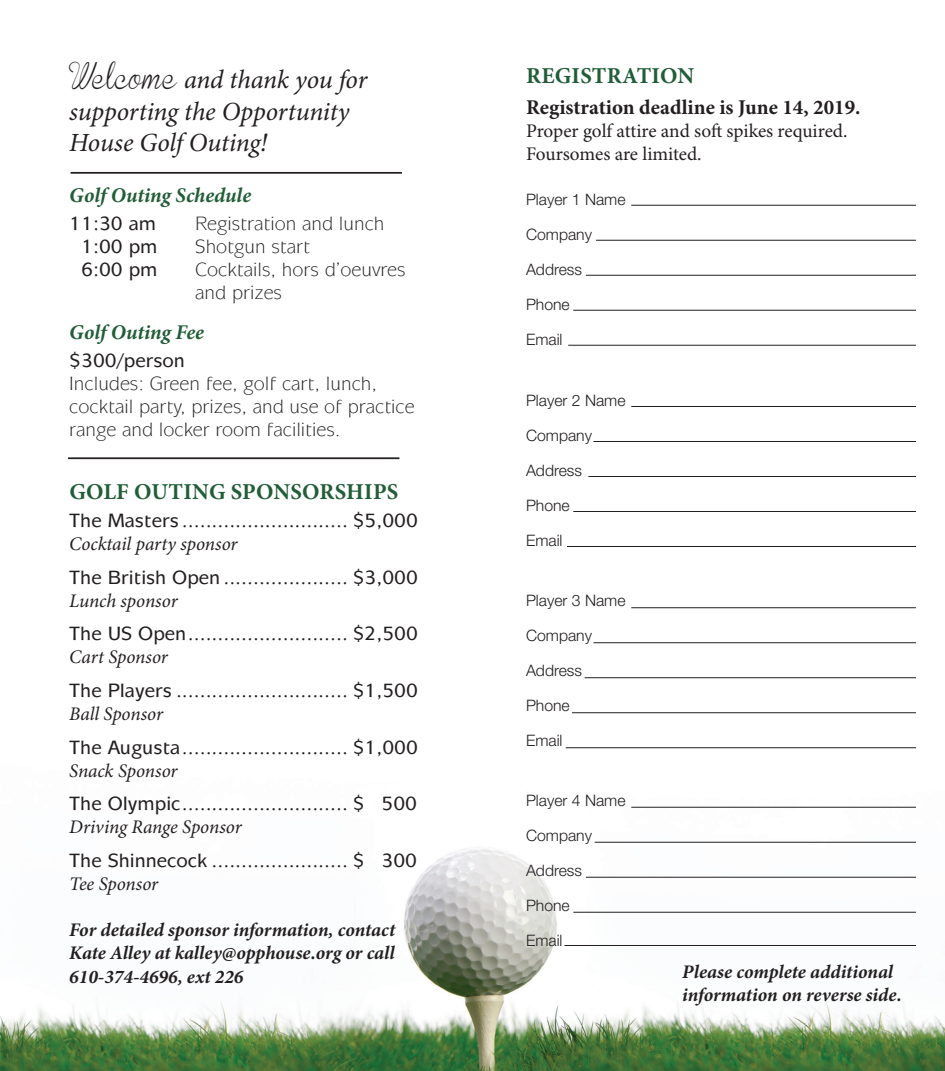
<style>
.page{position:relative;width:945px;height:1071px;background:#fff}
.page>*{position:absolute;margin:0;border:0;box-sizing:border-box;transform-origin:0 0}
.t1{font:italic 26.25px/31.5px "Minion Pro";letter-spacing:-.01em;color:#231f20}
.t2{font:700 22.75px "Minion Pro";letter-spacing:.01em;color:#215d37}
.t3{font:700 21px "Minion Pro";color:#231f20}
.t4{font:italic 700 21px "Minion Pro";letter-spacing:-.005em;color:#215d37}
.t5{font:500 19.25px "Mixage IT Cby BT";color:#231f20}
.t6{font:19.25px/23.1px "Mixage IT Cby BT";color:#231f20}
.t7{font:italic 700 19.25px/23.1px "Minion Pro";color:#231f20;text-align:justify}
.t8{font:italic 19.25px "Minion Pro";letter-spacing:-.005em;color:#231f20}
.t9{font:19.25px/23.1px "Minion Pro";letter-spacing:-.005em;color:#231f20}
.t10{font:300 15.75px "Helvetica Neue";color:#231f20}
.s1{font-family:"Brannboll Smal";font-style:normal}
</style>
<div class="page">
<img style="left:0;top:608px;width:945px;height:463px">
<hr style="left:631px;top:205px;width:285px;height:1px;background:#231f20">
<hr style="left:596px;top:240px;width:320px;height:1px;background:#231f20">
<hr style="left:586px;top:275px;width:330px;height:1px;background:#231f20">
<hr style="left:573px;top:310px;width:343px;height:1px;background:#231f20">
<hr style="left:568px;top:345px;width:348px;height:1px;background:#231f20">
<hr style="left:631px;top:406px;width:285px;height:1px;background:#231f20">
<hr style="left:593px;top:441px;width:323px;height:1px;background:#231f20">
<hr style="left:588px;top:476px;width:328px;height:1px;background:#231f20">
<hr style="left:573px;top:511px;width:343px;height:1px;background:#231f20">
<hr style="left:567px;top:546px;width:349px;height:1px;background:#231f20">
<hr style="left:631px;top:607px;width:285px;height:1px;background:#231f20">
<hr style="left:593px;top:642px;width:323px;height:1px;background:#231f20">
<hr style="left:585px;top:677px;width:331px;height:1px;background:#231f20">
<hr style="left:572px;top:712px;width:344px;height:1px;background:#231f20">
<hr style="left:566px;top:747px;width:350px;height:1px;background:#231f20">
<hr style="left:631px;top:807px;width:285px;height:1px;background:#231f20">
<hr style="left:595px;top:842px;width:321px;height:1px;background:#231f20">
<hr style="left:586px;top:877px;width:330px;height:1px;background:#231f20">
<hr style="left:573px;top:912px;width:343px;height:1px;background:#231f20">
<hr style="left:564px;top:945px;width:352px;height:1px;background:#231f20">
<hr style="left:71px;top:172px;width:331px;height:2px;background:#231f20">
<hr style="left:68px;top:457px;width:331px;height:2px;background:#231f20">
<h1 class="t1" style="left:69px;top:65px;width:300px"><span class="s1">Welcome</span> and thank you for supporting the Opportunity<br>House Golf Outing!</h1>
<p class="t4" style="left:69px;top:182px;width:183px">Golf Outing Schedule</p>
<p class="t5" style="left:69px;top:212px;width:88px">11:30 am</p>
<p class="t6" style="left:195px;top:212px;width:191px">Registration and lunch</p>
<p class="t5" style="left:81px;top:235px;width:78px">1:00 pm</p>
<p class="t6" style="left:195px;top:235px;width:116px">Shotgun start</p>
<p class="t5" style="left:81px;top:258px;width:78px">6:00 pm</p>
<p class="t6" style="left:195px;top:258px;width:212px">Cocktails, hors d’oeuvres and prizes</p>
<p class="t4" style="left:69px;top:319px;width:136px">Golf Outing Fee</p>
<p class="t5" style="left:69px;top:349px;width:117px">$300/person</p>
<p class="t6" style="left:69px;top:372px;width:347px">Includes: Green fee, golf cart, lunch, cocktail party, prizes, and use of practice range and locker room facilities.</p>
<p class="t2" style="left:69px;top:478px;width:328px">Golf Outing Sponsorships</p>
<p class="t5" style="left:69px;top:509px;width:350px">The Masters ............................ $5,000</p>
<p class="t8" style="left:69px;top:532px;width:170px">Cocktail party sponsor</p>
<p class="t5" style="left:69px;top:565px;width:350px">The British Open ..................... $3,000</p>
<p class="t8" style="left:69px;top:589px;width:110px">Lunch sponsor</p>
<p class="t5" style="left:69px;top:622px;width:350px">The US Open........................... $2,500</p>
<p class="t8" style="left:69px;top:646px;width:100px">Cart Sponsor</p>
<p class="t5" style="left:69px;top:679px;width:350px">The Players ............................. $1,500</p>
<p class="t8" style="left:69px;top:702px;width:95px">Ball Sponsor</p>
<p class="t5" style="left:69px;top:735px;width:350px">The Augusta............................ $1,000</p>
<p class="t8" style="left:69px;top:759px;width:110px">Snack Sponsor</p>
<p class="t5" style="left:69px;top:792px;width:349px">The Olympic............................ $ 500</p>
<p class="t8" style="left:69px;top:816px;width:174px">Driving Range Sponsor</p>
<p class="t5" style="left:69px;top:849px;width:349px">The Shinnecock ....................... $ 300</p>
<p class="t8" style="left:69px;top:872px;width:90px">Tee Sponsor</p>
<p class="t7" style="left:69px;top:919px;width:327px">For detailed sponsor information, contact Kate Alley at kalley@opphouse.org or call 610-374-4696, ext 226</p>
<p class="t2" style="left:526px;top:62px;width:71px">REGISTRATION</p>
<p class="t3" style="left:526px;top:95px;width:336px">Registration deadline is June 14, 2019.</p>
<p class="t9" style="left:526px;top:120px;width:323px">Proper golf attire and soft spikes required.<br>Foursomes are limited.</p>
<p class="t10" style="left:526px;top:190px;width:101px">Player 1 Name</p>
<p class="t10" style="left:526px;top:225px;width:67px">Company</p>
<p class="t10" style="left:526px;top:260px;width:58px">Address</p>
<p class="t10" style="left:526px;top:295px;width:45px">Phone</p>
<p class="t10" style="left:526px;top:330px;width:38px">Email</p>
<p class="t10" style="left:526px;top:390px;width:101px">Player 2 Name</p>
<p class="t10" style="left:526px;top:425px;width:67px">Company</p>
<p class="t10" style="left:526px;top:460px;width:58px">Address</p>
<p class="t10" style="left:526px;top:495px;width:45px">Phone</p>
<p class="t10" style="left:526px;top:530px;width:38px">Email</p>
<p class="t10" style="left:526px;top:591px;width:101px">Player 3 Name</p>
<p class="t10" style="left:526px;top:626px;width:67px">Company</p>
<p class="t10" style="left:526px;top:661px;width:58px">Address</p>
<p class="t10" style="left:526px;top:696px;width:45px">Phone</p>
<p class="t10" style="left:526px;top:731px;width:38px">Email</p>
<p class="t10" style="left:526px;top:791px;width:101px">Player 4 Name</p>
<p class="t10" style="left:526px;top:826px;width:67px">Company</p>
<p class="t10" style="left:526px;top:861px;width:58px">Address</p>
<p class="t10" style="left:526px;top:896px;width:45px">Phone</p>
<p class="t10" style="left:526px;top:931px;width:38px">Email</p>
<p class="t7" style="left:682px;top:961px;width:221px">Please complete additional information on reverse side.</p>
</div>
